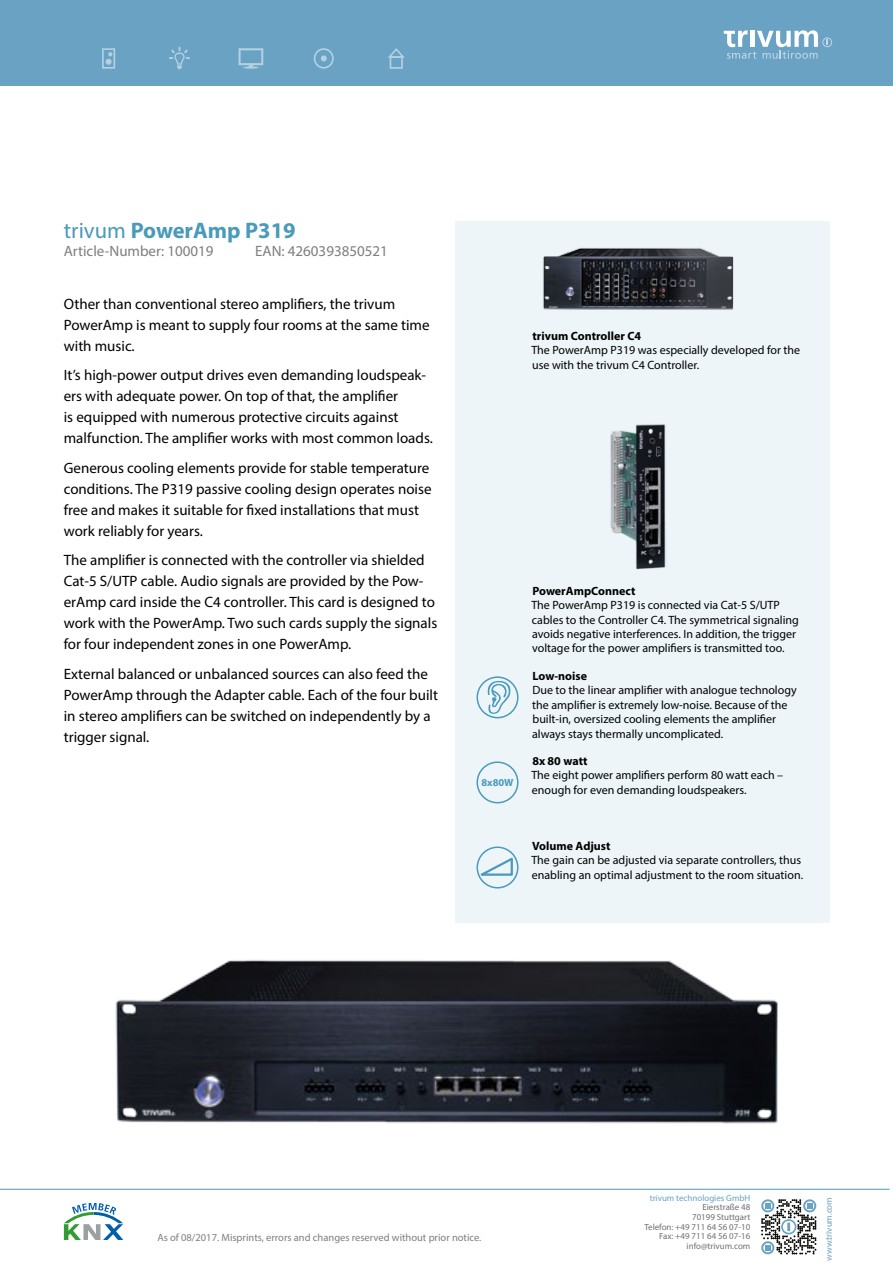
<style>
.page{position:relative;width:893px;height:1263px;background:#fff}
.page>*{position:absolute;margin:0;border:0;box-sizing:border-box;transform-origin:0 0}
.en_Überschrift{font:700 22.5px "Myriad Pro";color:#499abb}
.en_Fließtext{font:15px/21px "Myriad Pro";color:#000}
.en_Artikelnummer{font:15px "Myriad Pro";color:#7e7e7d}
.en_Aspekt_Fließtext{font:12px/14.4px "Myriad Pro";color:#000}
.en_Aspekt_Überschrif{font:700 12px "Myriad Pro";color:#000}
.t1{font:10.5px "Myriad Pro";color:#7e7e7d}
.t2{font:700 10.5px "Myriad Pro";color:#499abb}
.t3{font:9px "Myriad Pro";letter-spacing:-.01em;color:#69a2c2}
.t4{font:8.85px/9.6px "Myriad Pro";color:#706f6f;text-align:right}
.t5{font:8.85px "Myriad Pro";color:#69a2c2}
.s1{font-weight:400}
</style>
<div class="page">
<hr style="left:0;top:1189px;width:890px;height:1px;background:#499abb">
<svg style="left:64px;top:1203px;width:59px;height:37px"></svg>
<svg style="left:761px;top:1199px;width:55px;height:55px"></svg>
<div style="left:0;top:0;width:893px;height:85px;background:#69a2c2"></div>
<svg style="left:724px;top:30px;width:108px;height:29px"></svg>
<svg style="left:239px;top:48px;width:24px;height:21px"></svg>
<svg style="left:102px;top:48px;width:13px;height:21px"></svg>
<svg style="left:314px;top:48px;width:20px;height:21px"></svg>
<svg style="left:169px;top:47px;width:21px;height:22px"></svg>
<svg style="left:388px;top:48px;width:17px;height:21px"></svg>
<div style="left:455px;top:221px;width:374px;height:702px;background:#eef5f9"></div>
<img style="left:115px;top:960px;width:663px;height:164px">
<svg style="left:476px;top:676px;width:42px;height:42px"></svg>
<svg style="left:476px;top:761px;width:42px;height:42px"></svg>
<svg style="left:476px;top:846px;width:42px;height:42px"></svg>
<img style="left:543px;top:248px;width:191px;height:62px">
<img style="left:610px;top:424px;width:56px;height:146px">
<p class="en_Überschrift" style="left:64px;top:216px;width:233px"><span class="s1">trivum</span> PowerAmp P319</p>
<p class="en_Artikelnummer" style="left:64px;top:242px;width:151px">Article-Number: 100019</p>
<p class="en_Artikelnummer" style="left:255px;top:242px;width:134px">EAN: 4260393850521</p>
<p class="en_Fließtext" style="left:64px;top:293px;width:367px">Other than conventional stereo amplifiers, the trivum<br>PowerAmp is meant to supply four rooms at the same time with music.</p>
<p class="en_Fließtext" style="left:64px;top:365px;width:371px">It’s high-power output drives even demanding loudspeak&shy;ers with adequate power. On top of that, the amplifier<br>is equipped with numerous protective circuits against malfunction. The amplifier works with most common loads.</p>
<p class="en_Fließtext" style="left:64px;top:457px;width:369px">Generous cooling elements provide for stable temperature conditions. The P319 passive cooling design operates noise free and makes it suitable for fixed installations that must work reliably for years.</p>
<p class="en_Fließtext" style="left:64px;top:550px;width:375px">The amplifier is connected with the controller via shielded Cat-5 S/UTP cable. Audio signals are provided by the Pow&shy;erAmp card inside the C4 controller. This card is designed to work with the PowerAmp. Two such cards supply the signals for four independent zones in one PowerAmp.</p>
<p class="en_Fließtext" style="left:64px;top:663px;width:376px">External balanced or unbalanced sources can also feed the PowerAmp through the Adapter cable. Each of the four built in stereo amplifiers can be switched on independently by a trigger signal.</p>
<p class="en_Aspekt_Überschrif" style="left:532px;top:328px;width:110px">trivum Controller C4</p>
<p class="en_Aspekt_Fließtext" style="left:531px;top:343px;width:270px">The PowerAmp P319 was especially developed for the use with the trivum C4 Controller.</p>
<p class="t2" style="left:481px;top:775px;width:34px">8x80W</p>
<p class="en_Aspekt_Überschrif" style="left:533px;top:583px;width:104px">PowerAmpConnect</p>
<p class="en_Aspekt_Fließtext" style="left:531px;top:598px;width:269px">The PowerAmp P319 is connected via Cat-5 S/UTP cables to the Controller C4. The symmetrical signaling avoids negative interferences. In addition, the trigger voltage for the power amplifiers is transmitted too.</p>
<p class="en_Aspekt_Überschrif" style="left:533px;top:668px;width:56px">Low-noise</p>
<p class="en_Aspekt_Fließtext" style="left:532px;top:683px;width:266px">Due to the linear amplifier with analogue technology the amplifier is extremely low-noise. Because of the built-in, oversized cooling elements the amplifier always stays thermally uncomplicated.</p>
<p class="en_Aspekt_Überschrif" style="left:532px;top:753px;width:57px">8x 80 watt</p>
<p class="en_Aspekt_Fließtext" style="left:531px;top:768px;width:253px">The eight power amplifiers perform 80 watt each – enough for even demanding loudspeakers.</p>
<p class="en_Aspekt_Überschrif" style="left:532px;top:838px;width:80px">Volume Adjust</p>
<p class="en_Aspekt_Fließtext" style="left:531px;top:853px;width:273px">The gain can be adjusted via separate controllers, thus enabling an optimal adjustment to the room situation.</p>
<p class="t1" style="left:157px;top:1231px;width:326px">As of 08/2017. Misprints, errors and changes reserved without prior notice.</p>
<p class="t5" style="left:650px;top:1192px;width:102px">trivum technologies GmbH</p>
<p class="t4" style="left:644px;top:1202px;width:107px">Eierstraße 48<br>70199 Stuttgart<br>Telefon: +49 711 64 56 07-10<br>Fax: +49 711 64 56 07-16 info@trivum.com</p>
<p class="t3" style="left:823px;top:1261px;width:65px;rotate:-90deg">www.trivum.com</p>
</div>
